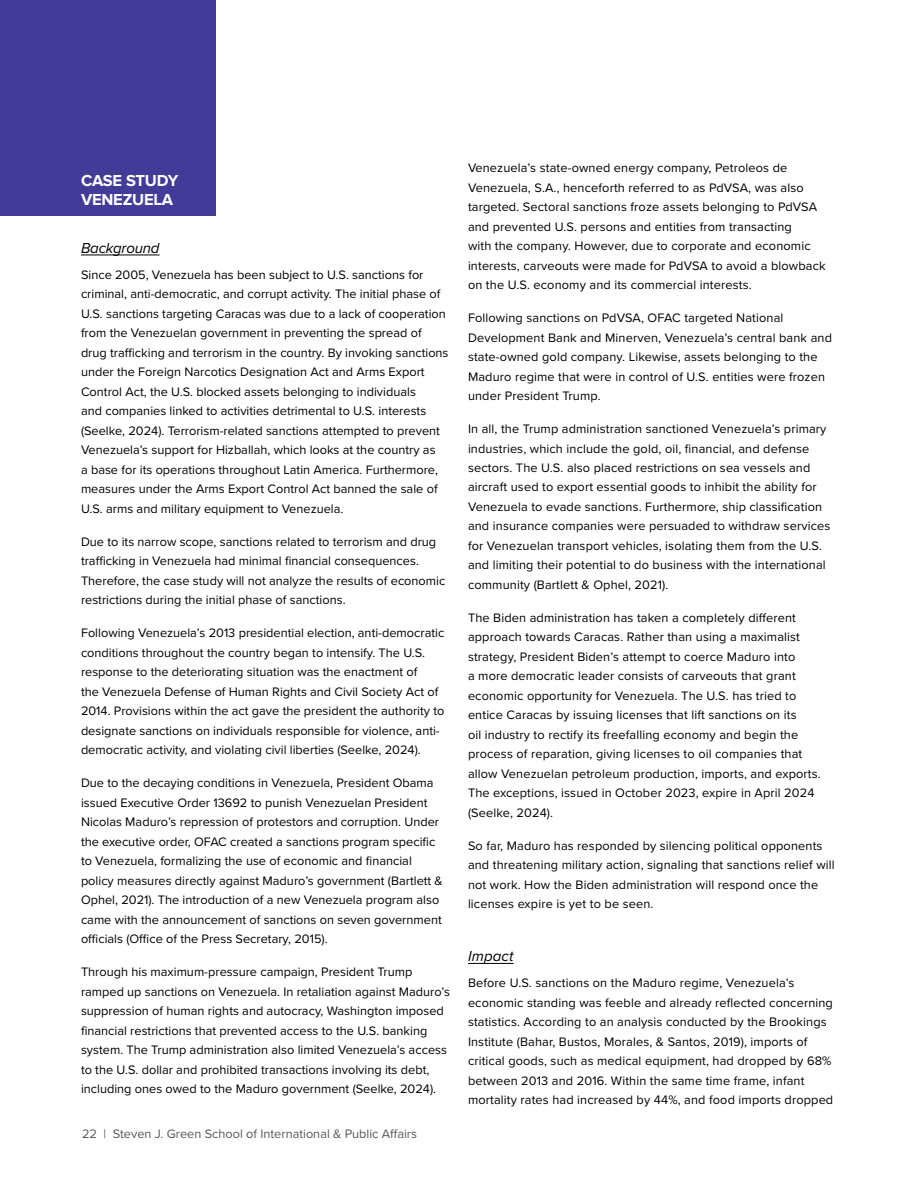
<style>
.page{position:relative;width:918px;height:1188px;background:#fff}
.page>*{position:absolute;margin:0;border:0;box-sizing:border-box;transform-origin:0 0}
.t1{font:700 16.5px/19.5px "Proxima Nova";letter-spacing:-.015em;color:#fff}
.t2{font:italic 15px "Proxima Nova";letter-spacing:-.015em;color:#000}
.t3{font:12.75px/19.5px "Proxima Nova";color:#000}
.t4{font:12.75px "Proxima Nova";color:#58595b}
</style>
<div class="page">
<div style="left:0;top:0;width:216px;height:216px;background:#423c98"></div>
<hr style="left:81px;top:255px;width:79px;height:1px;background:#000">
<hr style="left:468px;top:963px;width:45px;height:1px;background:#000">
<p class="t1" style="left:81px;top:171px;width:99px">CASE STUDY<br>VENEZUELA</p>
<p class="t2" style="left:81px;top:236px;width:80px">Background</p>
<p class="t3" style="left:81px;top:264px;width:369px">Since 2005, Venezuela has been subject to U.S. sanctions for criminal, anti-democratic, and corrupt activity. The initial phase of U.S. sanctions targeting Caracas was due to a lack of cooperation from the Venezuelan government in preventing the spread of drug trafficking and terrorism in the country. By invoking sanctions under the Foreign Narcotics Designation Act and Arms Export Control Act, the U.S. blocked assets belonging to individuals<br>and companies linked to activities detrimental to U.S. interests (Seelke, 2024). Terrorism-related sanctions attempted to prevent Venezuela’s support for Hizballah, which looks at the country as<br>a base for its operations throughout Latin America. Furthermore, measures under the Arms Export Control Act banned the sale of U.S. arms and military equipment to Venezuela.</p>
<p class="t3" style="left:81px;top:531px;width:366px">Due to its narrow scope, sanctions related to terrorism and drug trafficking in Venezuela had minimal financial consequences.<br>Therefore, the case study will not analyze the results of economic restrictions during the initial phase of sanctions.</p>
<p class="t3" style="left:81px;top:623px;width:365px">Following Venezuela’s 2013 presidential election, anti-democratic conditions throughout the country began to intensify. The U.S. response to the deteriorating situation was the enactment of<br>the Venezuela Defense of Human Rights and Civil Society Act of 2014. Provisions within the act gave the president the authority to designate sanctions on individuals responsible for violence, anti&shy;democratic activity, and violating civil liberties (Seelke, 2024).</p>
<p class="t3" style="left:81px;top:773px;width:363px">Due to the decaying conditions in Venezuela, President Obama issued Executive Order 13692 to punish Venezuelan President Nicolas Maduro’s repression of protestors and corruption. Under the executive order, OFAC created a sanctions program specific to Venezuela, formalizing the use of economic and financial policy measures directly against Maduro’s government (Bartlett &amp; Ophel, 2021). The introduction of a new Venezuela program also came with the announcement of sanctions on seven government officials (Office of the Press Secretary, 2015).</p>
<p class="t3" style="left:81px;top:962px;width:371px">Through his maximum-pressure campaign, President Trump ramped up sanctions on Venezuela. In retaliation against Maduro’s suppression of human rights and autocracy, Washington imposed financial restrictions that prevented access to the U.S. banking system. The Trump administration also limited Venezuela’s access to the U.S. dollar and prohibited transactions involving its debt, including ones owed to the Maduro government (Seelke, 2024).</p>
<p class="t4" style="left:82px;top:1124px;width:337px">22 | Steven J. Green School of International &amp; Public Affairs</p>
<p class="t3" style="left:468px;top:158px;width:359px">Venezuela’s state-owned energy company, Petroleos de Venezuela, S.A., henceforth referred to as PdVSA, was also targeted. Sectoral sanctions froze assets belonging to PdVSA and prevented U.S. persons and entities from transacting<br>with the company. However, due to corporate and economic interests, carveouts were made for PdVSA to avoid a blowback on the U.S. economy and its commercial interests.</p>
<p class="t3" style="left:468px;top:307px;width:366px">Following sanctions on PdVSA, OFAC targeted National Development Bank and Minerven, Venezuela’s central bank and state-owned gold company. Likewise, assets belonging to the Maduro regime that were in control of U.S. entities were frozen under President Trump.</p>
<p class="t3" style="left:468px;top:418px;width:364px">In all, the Trump administration sanctioned Venezuela’s primary industries, which include the gold, oil, financial, and defense sectors. The U.S. also placed restrictions on sea vessels and aircraft used to export essential goods to inhibit the ability for Venezuela to evade sanctions. Furthermore, ship classification and insurance companies were persuaded to withdraw services for Venezuelan transport vehicles, isolating them from the U.S. and limiting their potential to do business with the international community (Bartlett &amp; Ophel, 2021).</p>
<p class="t3" style="left:468px;top:607px;width:354px">The Biden administration has taken a completely different approach towards Caracas. Rather than using a maximalist strategy, President Biden’s attempt to coerce Maduro into<br>a more democratic leader consists of carveouts that grant economic opportunity for Venezuela. The U.S. has tried to entice Caracas by issuing licenses that lift sanctions on its<br>oil industry to rectify its freefalling economy and begin the process of reparation, giving licenses to oil companies that allow Venezuelan petroleum production, imports, and exports.<br>The exceptions, issued in October 2023, expire in April 2024 (Seelke, 2024).</p>
<p class="t3" style="left:468px;top:835px;width:368px">So far, Maduro has responded by silencing political opponents and threatening military action, signaling that sanctions relief will not work. How the Biden administration will respond once the licenses expire is yet to be seen.</p>
<p class="t2" style="left:468px;top:945px;width:47px">Impact</p>
<p class="t3" style="left:468px;top:973px;width:367px">Before U.S. sanctions on the Maduro regime, Venezuela’s economic standing was feeble and already reflected concerning statistics. According to an analysis conducted by the Brookings Institute (Bahar, Bustos, Morales, &amp; Santos, 2019), imports of critical goods, such as medical equipment, had dropped by 68% between 2013 and 2016. Within the same time frame, infant mortality rates had increased by 44%, and food imports dropped</p>
</div>
